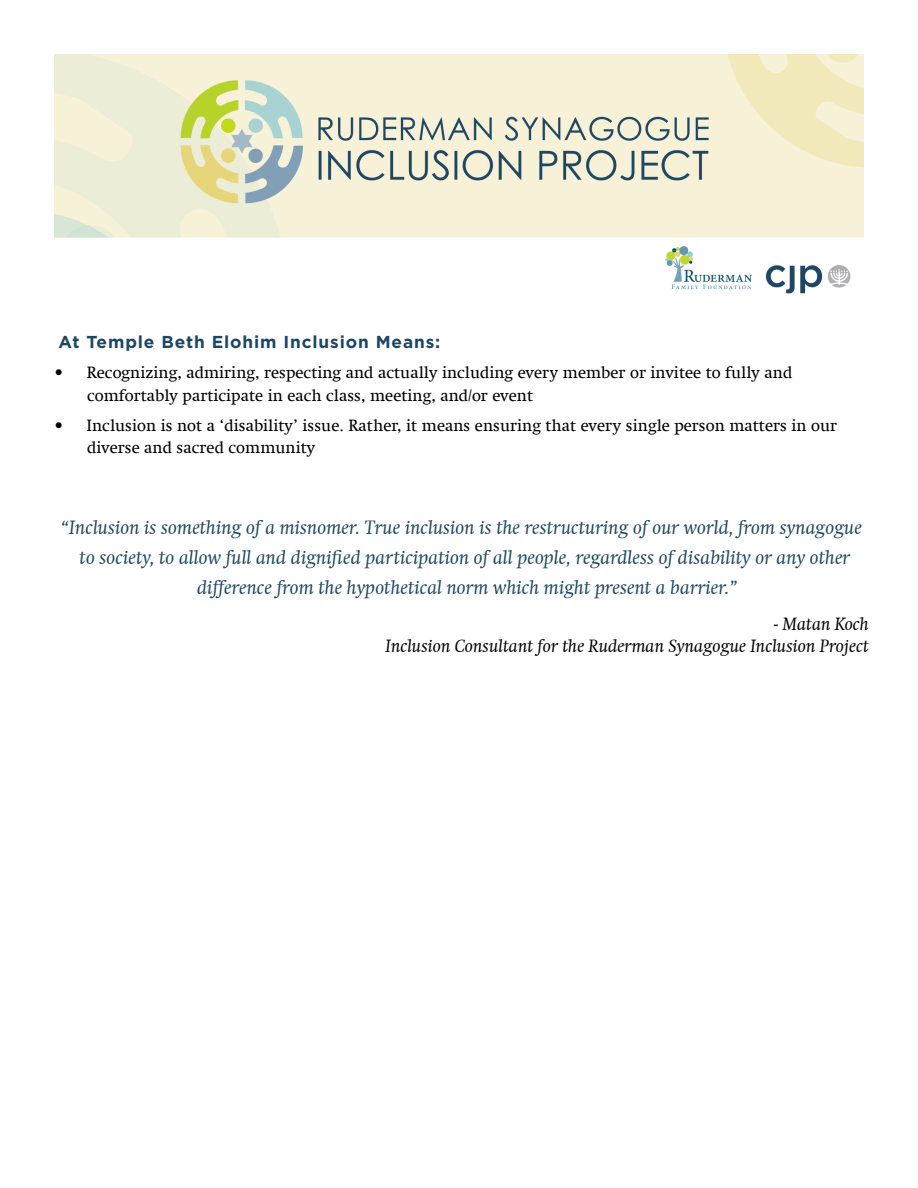
<style>
.page{position:relative;width:918px;height:1188px;background:#fff}
.page>*{position:absolute;margin:0;border:0;box-sizing:border-box;transform-origin:0 0}
.quote{font:italic 19.5px/30px "Swift Com";color:#1d4762;text-align:center}
.quote-sig{font:italic 18px/22.5px "Swift Com";color:#000;text-align:right}
.subhead{font:700 17.25px "Gotham";letter-spacing:.05em;color:#1d4762}
.t1{font:16.5px/22.5px "Swift Com";color:#000}
</style>
<div class="page">
<img style="left:54px;top:55px;width:810px;height:239px">
<p class="subhead" style="left:58px;top:331px;width:384px">At Temple Beth Elohim Inclusion Means:</p>
<p class="t1" style="left:87px;top:362px;width:707px;text-indent:-32px">• Recognizing, admiring, respecting and actually including every member or invitee to fully and comfortably participate in each class, meeting, and/or event</p>
<p class="t1" style="left:87px;top:414px;width:752px;text-indent:-32px">• Inclusion is not a ‘disability’ issue. Rather, it means ensuring that every single person matters in our diverse and sacred community</p>
<p class="quote" style="left:61px;top:512px;width:802px">“Inclusion is something of a misnomer. True inclusion is the restructuring of our world, from synagogue to society, to allow full and dignified participation of all people, regardless of disability or any other difference from the hypothetical norm which might present a barrier.”</p>
<p class="quote-sig" style="left:386px;top:612px;width:485px">- Matan Koch<br>Inclusion Consultant for the Ruderman Synagogue Inclusion Project</p>
</div>
